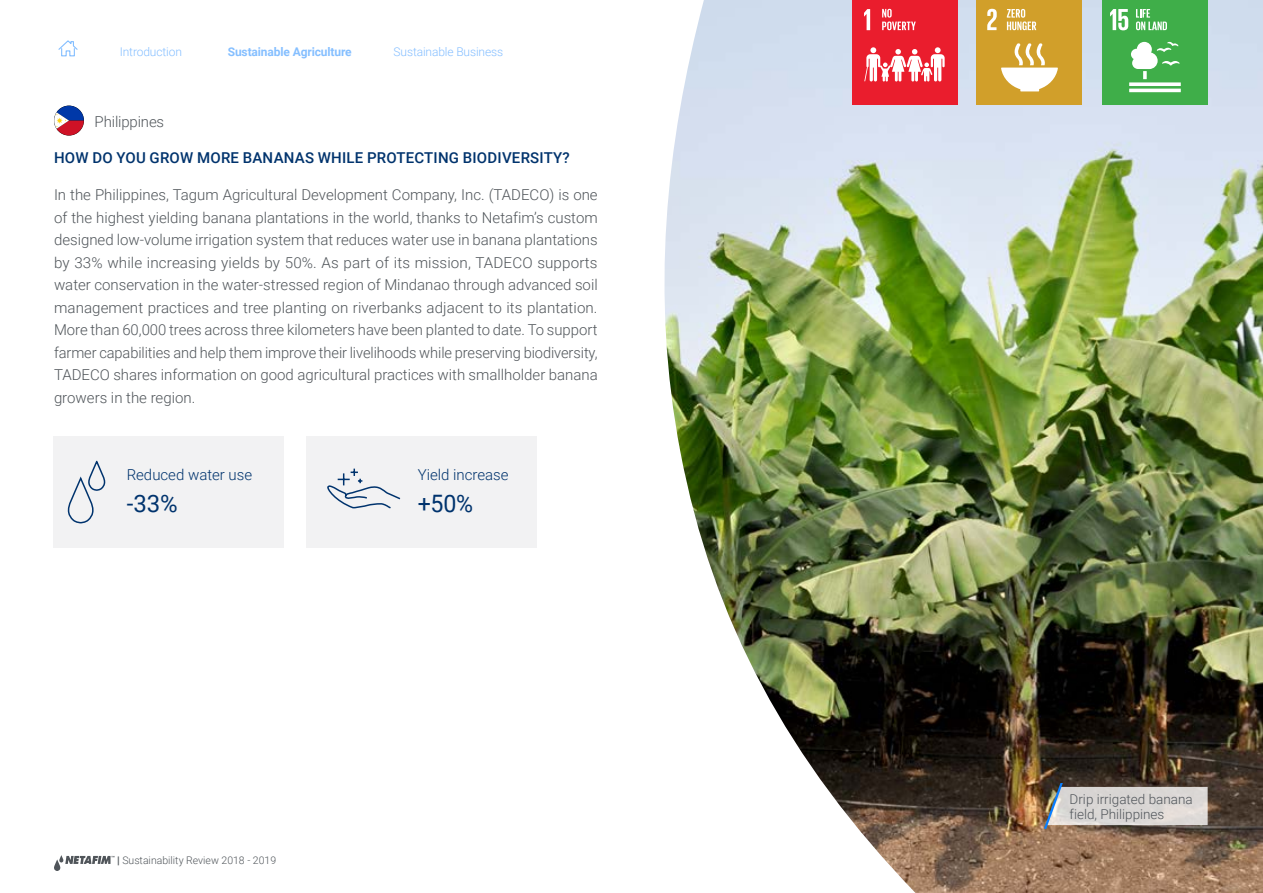
<style>
.page{position:relative;width:1263px;height:893px;background:#fff}
.page>*{position:absolute;margin:0;border:0;box-sizing:border-box;transform-origin:0 0}
.t1{font:24px "Roboto";color:#00336d}
.t2{font:300 15px/22.5px "Roboto";color:#50555a;text-align:justify}
.t3{font:500 15px "Roboto";letter-spacing:.015em;color:#00336d}
.t4{font:300 15px "Roboto";color:#00336d}
.t5{font:300 13.5px/15px "Roboto";color:#50555a}
.t6{font:300 12px "Roboto";letter-spacing:-.01em;color:#85bfff}
.t7{font:700 12px "Roboto";letter-spacing:-.01em;color:#85bfff}
.t8{font:300 10.5px "Roboto";color:#50555a}
.s1{font-weight:900}
</style>
<div class="page">
<svg style="left:54px;top:855px;width:61px;height:16px"></svg>
<svg style="left:58px;top:40px;width:20px;height:17px"></svg>
<div style="left:53px;top:437px;width:230px;height:111px;background:#f2f2f3"></div>
<div style="left:307px;top:437px;width:230px;height:111px;background:#f2f2f3"></div>
<img style="left:664px;top:0;width:599px;height:893px">
<svg style="left:54px;top:106px;width:30px;height:29px"></svg>
<div style="left:852px;top:0;width:105px;height:105px;background:#ea1d2d"></div>
<svg style="left:864px;top:9px;width:6px;height:21px"></svg>
<svg style="left:864px;top:47px;width:81px;height:35px"></svg>
<svg style="left:882px;top:9px;width:34px;height:21px"></svg>
<div style="left:1102px;top:0;width:105px;height:105px;background:#3fae49"></div>
<svg style="left:1110px;top:9px;width:18px;height:21px"></svg>
<svg style="left:1129px;top:82px;width:52px;height:4px"></svg>
<hr style="left:1129px;top:89px;width:52px;height:3px;background:#fff">
<svg style="left:1131px;top:42px;width:48px;height:37px"></svg>
<svg style="left:1136px;top:9px;width:31px;height:21px"></svg>
<div style="left:977px;top:0;width:105px;height:105px;background:#d19f2a"></div>
<svg style="left:987px;top:9px;width:10px;height:21px"></svg>
<svg style="left:1001px;top:43px;width:57px;height:48px"></svg>
<svg style="left:1007px;top:9px;width:29px;height:21px"></svg>
<svg style="left:327px;top:469px;width:74px;height:40px"></svg>
<svg style="left:67px;top:460px;width:39px;height:64px"></svg>
<svg style="left:1044px;top:783px;width:164px;height:46px;background:#bdb8b5"></svg>
<p class="t6" style="left:120px;top:44px;width:64px">Introduction</p>
<p class="t7" style="left:228px;top:44px;width:126px">Sustainable Agriculture</p>
<p class="t6" style="left:394px;top:44px;width:111px">Sustainable Business</p>
<p class="t2" style="left:95px;top:110px;width:71px">Philippines</p>
<p class="t3" style="left:54px;top:147px;width:517px">HOW DO YOU GROW MORE BANANAS WHILE PROTECTING BIODIVERSITY?</p>
<p class="t2" style="left:54px;top:183px;width:545px">In the Philippines, Tagum Agricultural Development Company, Inc. (TADECO) is one of the highest yielding banana plantations in the world, thanks to Netafim’s custom designed low-volume irrigation system that reduces water use in banana plantations by 33% while increasing yields by 50%. As part of its mission, TADECO supports water conservation in the water-stressed region of Mindanao through advanced soil management practices and tree planting on riverbanks adjacent to its plantation.<br>More than 60,000 trees across three kilometers have been planted to date. To support farmer capabilities and help them improve their livelihoods while preserving biodiversity, TADECO shares information on good agricultural practices with smallholder banana growers in the region.</p>
<p class="t4" style="left:127px;top:464px;width:127px">Reduced water use</p>
<h1 class="t1" style="left:127px;top:487px;width:53px">-33%</h1>
<p class="t8" style="left:117px;top:852px;width:161px"><span class="s1">|</span> Sustainability Review 2018 - 2019</p>
<p class="t4" style="left:418px;top:464px;width:92px">Yield increase</p>
<h1 class="t1" style="left:418px;top:487px;width:57px">+50%</h1>
<p class="t5" style="left:1069px;top:791px;width:125px">Drip irrigated banana field, Philippines</p>
</div>
